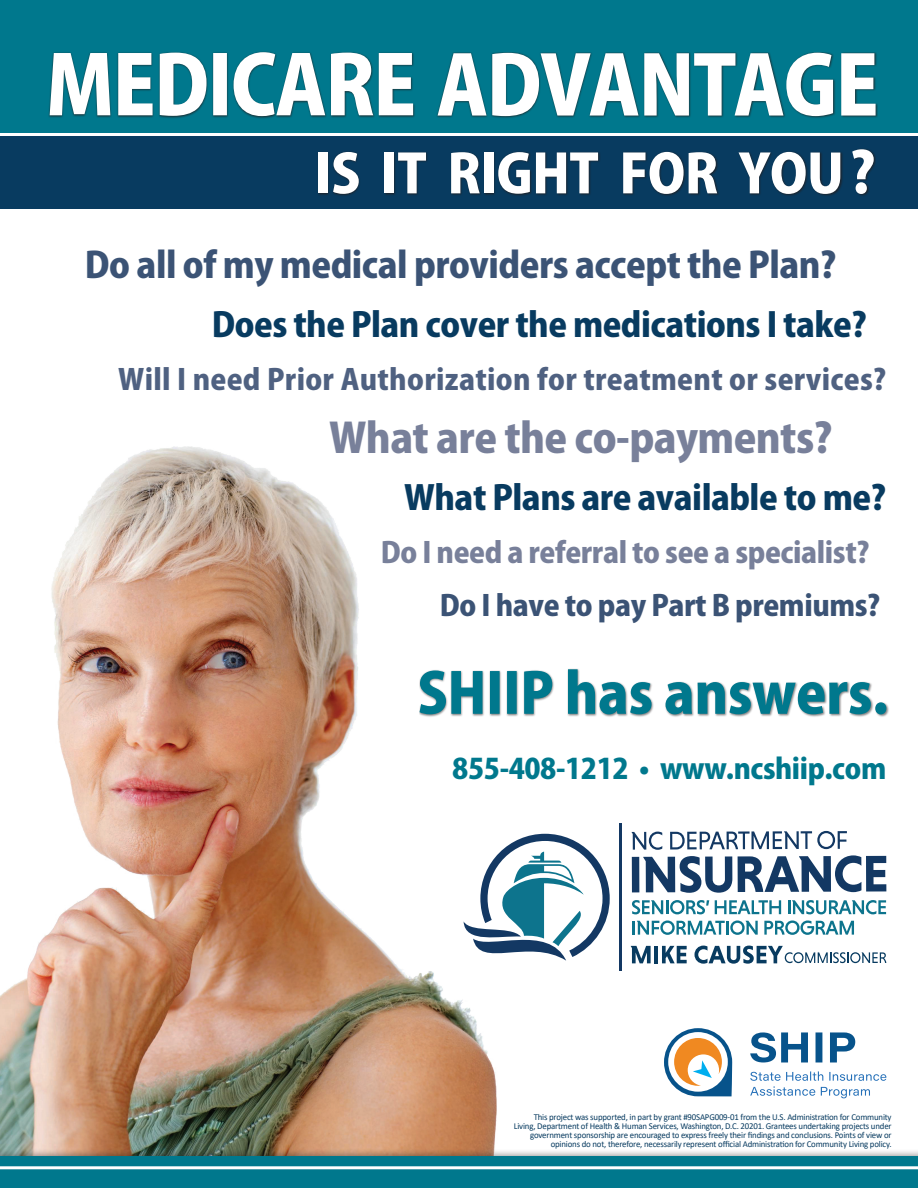
<style>
.page{position:relative;width:918px;height:1188px;background:#fff}
.page>*{position:absolute;margin:0;border:0;box-sizing:border-box;transform-origin:0 0}
.t1{font:800 52.95px "Koz Go Pr 6 N";letter-spacing:-.01em;color:#fff}
.t2{font:800 40.65px "Koz Go Pr 6 N";letter-spacing:-.015em;color:#78809a}
.t3{font:800 35.4px "Koz Go Pr 6 N";letter-spacing:-.015em;color:#3b5375}
.t4{font:800 33.45px "Koz Go Pr 6 N";letter-spacing:-.015em;color:#083b60}
.t5{font:800 28.5px "Koz Go Pr 6 N";letter-spacing:.01em;color:#4f6181}
.t6{font:800 28.5px "Koz Go Pr 6 N";letter-spacing:-.015em;color:#78809a}
.t7{font:800 28.5px "Koz Go Pr 6 N";letter-spacing:-.015em;color:#3b5375}
.t8{font:800 27.9px "Koz Go Pr 6 N";letter-spacing:-.015em;color:#00788d}
.t9{font:9px/9px "Calibri";letter-spacing:-.02em;color:#083b60;text-align:right}
.s1{font-size:55.95px}
</style>
<div class="page">
<img style="left:0;top:446px;width:744px;height:702px">
<div style="left:0;top:1148px;width:918px;height:40px;background:#231f20;opacity:.5"></div>
<div style="left:0;top:1156px;width:918px;height:32px;background:#00788d"></div>
<hr style="left:0;top:1166px;width:918px;height:3px;background:#fff">
<div style="left:419px;top:668px;width:470px;height:49px;background:#231f20;opacity:.55"></div>
<svg style="left:420px;top:669px;width:466px;height:45px"></svg>
<div style="left:0;top:0;width:918px;height:132px;background:#00788d"></div>
<div style="left:0;top:136px;width:918px;height:73px;background:#083b60"></div>
<div style="left:436px;top:52px;width:442px;height:67px;background:#231f20;opacity:.75"></div>
<svg style="left:438px;top:53px;width:438px;height:63px"></svg>
<div style="left:49px;top:51px;width:367px;height:68px;background:#231f20;opacity:.75"></div>
<svg style="left:50px;top:52px;width:363px;height:64px"></svg>
<div style="left:317px;top:148px;width:559px;height:49px;background:#231f20;opacity:.75"></div>
<svg style="left:664px;top:1028px;width:68px;height:68px"></svg>
<svg style="left:750px;top:1032px;width:105px;height:30px"></svg>
<svg style="left:750px;top:1071px;width:136px;height:27px"></svg>
<hr style="left:619px;top:824px;width:3px;height:147px;background:#133863">
<svg style="left:632px;top:832px;width:30px;height:18px"></svg>
<svg style="left:670px;top:831px;width:177px;height:18px"></svg>
<div style="left:632px;top:857px;width:7px;height:35px;background:#133863"></div>
<svg style="left:643px;top:856px;width:89px;height:37px"></svg>
<svg style="left:738px;top:855px;width:148px;height:37px"></svg>
<svg style="left:464px;top:834px;width:146px;height:136px"></svg>
<svg style="left:632px;top:900px;width:77px;height:14px"></svg>
<svg style="left:715px;top:900px;width:66px;height:14px"></svg>
<svg style="left:788px;top:900px;width:98px;height:14px"></svg>
<svg style="left:633px;top:921px;width:125px;height:14px"></svg>
<svg style="left:764px;top:921px;width:90px;height:14px"></svg>
<hr style="left:654px;top:946px;width:4px;height:17px;background:#083b60">
<svg style="left:662px;top:946px;width:25px;height:17px"></svg>
<svg style="left:694px;top:946px;width:192px;height:18px"></svg>
<svg style="left:631px;top:946px;width:20px;height:17px"></svg>
<p class="t1" style="left:315px;top:144px;width:562px">IS IT RIGHT FOR YOU<span class="s1">?</span></p>
<p class="t3" style="left:85px;top:245px;width:753px">Do all of my medical providers accept the Plan?</p>
<p class="t4" style="left:212px;top:306px;width:657px">Does the Plan cover the medications I take?</p>
<p class="t5" style="left:118px;top:363px;width:770px">Will I need Prior Authorization for treatment or services?</p>
<p class="t2" style="left:329px;top:415px;width:505px">What are the co-payments?</p>
<p class="t4" style="left:404px;top:479px;width:483px">What Plans are available to me?</p>
<p class="t6" style="left:381px;top:536px;width:490px">Do I need a referral to see a specialist?</p>
<p class="t7" style="left:440px;top:589px;width:442px">Do I have to pay Part B premiums?</p>
<p class="t8" style="left:452px;top:753px;width:436px">855-408-1212 • www.ncshiip.com</p>
<p class="t9" style="left:514px;top:1113px;width:379px">This project was supported, in part by grant #90SAPG009-01 from the U.S. Administration for Community Living, Department of Health &amp; Human Services, Washington, D.C. 20201. Grantees undertaking projects under government sponsorship are encouraged to express freely their findings and conclusions. Points of view or opinions do not, therefore, necessarily represent official Administration for Community Living policy.</p>
</div>
